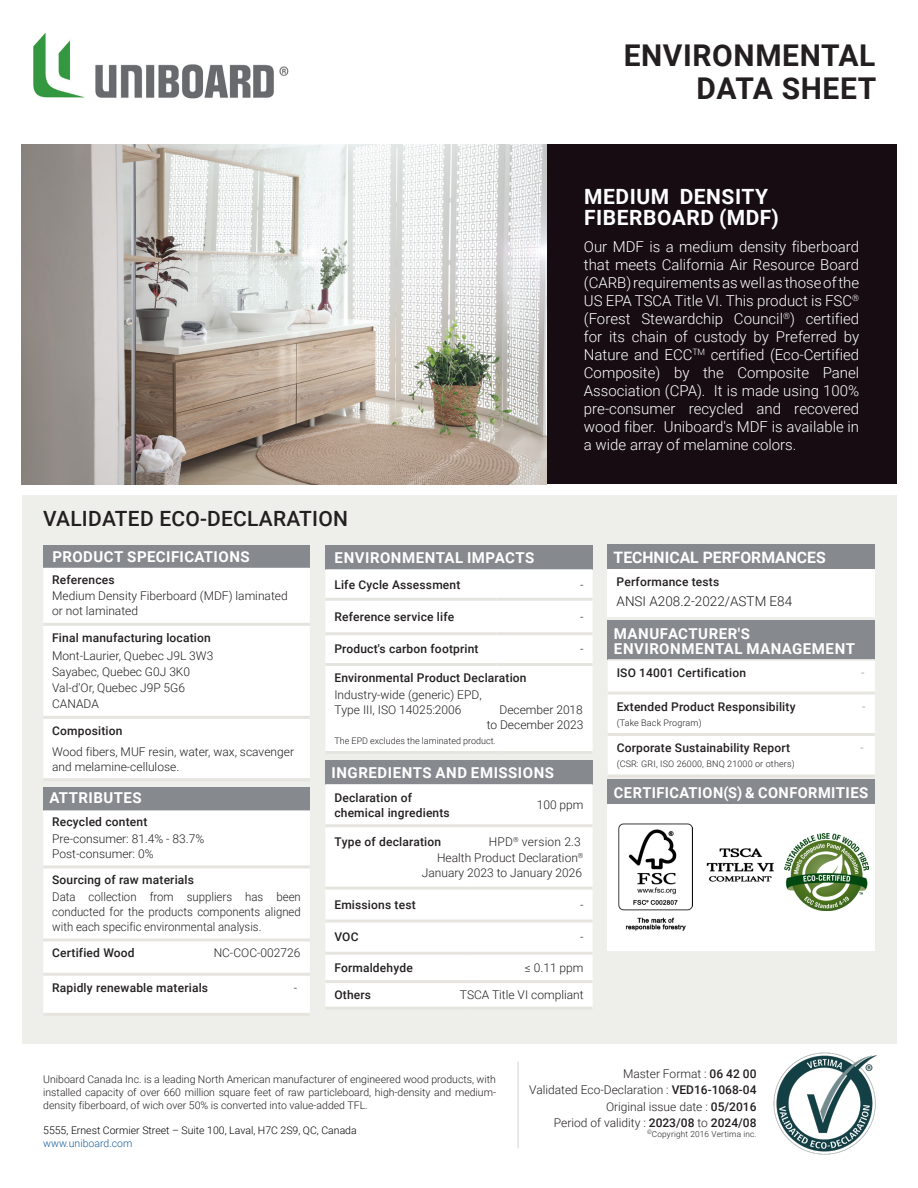
<style>
.page{position:relative;width:918px;height:1188px;background:#fff}
.page>*{position:absolute;margin:0;border:0;box-sizing:border-box;transform-origin:0 0}
.t1{font:700 30px/33px "Roboto";letter-spacing:.02em;color:#231f20;text-align:right}
.t2{font:700 21px/21px "Roboto";letter-spacing:.025em;color:#fff}
.t3{font:500 21px "Roboto";letter-spacing:.01em;color:#231f20}
.t4{font:700 15.75px "Roboto";color:#fff}
.t5{font:300 15px/18px "Roboto";color:#fff;text-align:justify}
.t6{font:700 15px/15px "Roboto";letter-spacing:.035em;color:#fff}
.t7{font:300 13.5px "Roboto";color:#231f20}
.t8{font:300 12px/15px "Roboto";color:#231f20}
.t9{font:500 12px/15px "Roboto";letter-spacing:.015em;color:#231f20}
.t10{font:300 12px/15px "Roboto";color:#231f20;text-align:justify;scale:.95 1}
.t11{font:100 12px "Roboto";color:#231f20}
.t12{font:300 10.5px/12.8px "Roboto";color:#231f20;text-align:justify}
.t13{font:300 10.5px "Roboto";color:#000}
.t14{font:300 10.5px "Roboto";color:#175d9e}
.t15{font:300 9px "Roboto";letter-spacing:.015em;color:#231f20}
.t16{font:300 8.25px "Roboto";letter-spacing:.02em;color:#231f20}
.s1{font-weight:500}
</style>
<div class="page">
<div style="left:22px;top:495px;width:874px;height:549px;background:#eeeeeb"></div>
<img style="left:773px;top:1052px;width:104px;height:103px">
<div style="left:546px;top:145px;width:351px;height:339px;background:#160c12"></div>
<div style="left:325px;top:545px;width:268px;height:24px;background:#868a8e"></div>
<div style="left:325px;top:569px;width:268px;height:182px;background:#fff"></div>
<hr style="left:325px;top:598px;width:172px;height:3px;background:#e6e4df">
<hr style="left:496px;top:598px;width:97px;height:3px;background:#e6e4df">
<hr style="left:325px;top:632px;width:172px;height:3px;background:#e6e4df">
<hr style="left:496px;top:632px;width:97px;height:3px;background:#e6e4df">
<hr style="left:325px;top:663px;width:172px;height:3px;background:#e6e4df">
<hr style="left:496px;top:663px;width:97px;height:3px;background:#e6e4df">
<hr style="left:325px;top:751px;width:172px;height:3px;background:#e6e4df">
<hr style="left:496px;top:751px;width:97px;height:3px;background:#e6e4df">
<div style="left:325px;top:760px;width:268px;height:24px;background:#868a8e"></div>
<div style="left:325px;top:784px;width:268px;height:222px;background:#fff"></div>
<hr style="left:325px;top:824px;width:145px;height:3px;background:#e6e4df">
<hr style="left:470px;top:824px;width:123px;height:3px;background:#e6e4df">
<hr style="left:325px;top:887px;width:145px;height:3px;background:#e6e4df">
<hr style="left:470px;top:887px;width:123px;height:3px;background:#e6e4df">
<hr style="left:325px;top:920px;width:145px;height:2px;background:#e6e4df">
<hr style="left:470px;top:920px;width:123px;height:2px;background:#e6e4df">
<hr style="left:325px;top:952px;width:145px;height:3px;background:#e6e4df">
<hr style="left:470px;top:952px;width:123px;height:3px;background:#e6e4df">
<hr style="left:325px;top:980px;width:145px;height:3px;background:#e6e4df">
<hr style="left:470px;top:980px;width:123px;height:3px;background:#e6e4df">
<hr style="left:325px;top:1007px;width:145px;height:3px;background:#e6e4df">
<hr style="left:470px;top:1007px;width:123px;height:3px;background:#e6e4df">
<div style="left:608px;top:621px;width:267px;height:39px;background:#868a8e"></div>
<div style="left:608px;top:661px;width:267px;height:113px;background:#fff"></div>
<hr style="left:608px;top:659px;width:267px;height:2px;background:#e6e4df">
<hr style="left:608px;top:691px;width:267px;height:3px;background:#e6e4df">
<hr style="left:608px;top:733px;width:267px;height:3px;background:#e6e4df">
<hr style="left:608px;top:775px;width:267px;height:3px;background:#e6e4df">
<div style="left:43px;top:545px;width:267px;height:23px;background:#868a8e"></div>
<div style="left:43px;top:568px;width:267px;height:210px;background:#fff"></div>
<hr style="left:43px;top:623px;width:267px;height:3px;background:#e6e4df">
<hr style="left:43px;top:716px;width:267px;height:3px;background:#e6e4df">
<hr style="left:43px;top:778px;width:267px;height:3px;background:#e6e4df">
<div style="left:43px;top:787px;width:267px;height:23px;background:#868a8e"></div>
<div style="left:43px;top:810px;width:267px;height:203px;background:#fff"></div>
<hr style="left:43px;top:865px;width:267px;height:3px;background:#e6e4df">
<hr style="left:43px;top:938px;width:267px;height:3px;background:#e6e4df">
<hr style="left:43px;top:973px;width:267px;height:3px;background:#e6e4df">
<hr style="left:43px;top:1013px;width:267px;height:3px;background:#e6e4df">
<div style="left:608px;top:779px;width:267px;height:25px;background:#868a8e"></div>
<div style="left:608px;top:804px;width:267px;height:146px;background:#fff"></div>
<hr style="left:518px;top:1062px;width:1px;height:86px;background:#d1d2d4">
<div style="left:608px;top:544px;width:267px;height:25px;background:#868a8e"></div>
<div style="left:608px;top:569px;width:267px;height:47px;background:#fff"></div>
<img style="left:33px;top:32px;width:256px;height:67px">
<img style="left:22px;top:145px;width:524px;height:339px">
<img style="left:618px;top:823px;width:75px;height:108px">
<img style="left:706px;top:848px;width:68px;height:34px">
<img style="left:785px;top:834px;width:84px;height:76px">
<h1 class="t1" style="left:624px;top:37px;width:254px">ENVIRONMENTAL<br>DATA SHEET</h1>
<h2 class="t2" style="left:584px;top:185px;width:196px">MEDIUM DENSITY<br>FIBERBOARD (MDF)</h2>
<p class="t5" style="left:584px;top:237px;width:277px">Our MDF is a medium density fiberboard that meets California Air Resource Board (CARB) requirements as well as those of the US EPA TSCA Title VI. This product is FSC<sup>® </sup>(Forest Stewardchip Council<sup>®</sup>) certified for its chain of custody by Preferred by Nature and ECC<sup>TM</sup> certified (Eco-Certified Composite) by the Composite Panel Association (CPA). It is made using 100% pre-consumer recycled and recovered wood fiber. Uniboard's MDF is available in a wide array of melamine colors.</p>
<h2 class="t3" style="left:43px;top:504px;width:306px">VALIDATED ECO-DECLARATION</h2>
<p class="t6" style="left:335px;top:550px;width:201px">ENVIRONMENTAL IMPACTS</p>
<p class="t9" style="left:334px;top:576px;width:128px">Life Cycle Assessment</p>
<p class="t8" style="left:580px;top:576px;width:5px">-</p>
<p class="t9" style="left:334px;top:609px;width:121px">Reference service life</p>
<p class="t8" style="left:580px;top:609px;width:5px">-</p>
<p class="t9" style="left:334px;top:641px;width:146px">Product's carbon footprint</p>
<p class="t8" style="left:580px;top:641px;width:5px">-</p>
<p class="t9" style="left:334px;top:670px;width:194px">Environmental Product Declaration</p>
<p class="t8" style="left:334px;top:686px;width:149px">Industry-wide (generic) EPD,<br>Type III, ISO 14025:2006</p>
<p class="t6" style="left:52px;top:548px;width:199px">PRODUCT SPECIFICATIONS</p>
<p class="t9" style="left:52px;top:572px;width:64px">References</p>
<p class="t8" style="left:52px;top:588px;width:237px">Medium Density Fiberboard (MDF) laminated or not laminated</p>
<p class="t9" style="left:52px;top:630px;width:160px">Final manufacturing location</p>
<p class="t8" style="left:52px;top:647px;width:163px;line-height:16.2px">Mont-Laurier, Quebec J9L 3W3<br>Sayabec, Quebec G0J 3K0<br>Val-d'Or, Quebec J9P 5G6<br>CANADA</p>
<p class="t9" style="left:52px;top:723px;width:72px">Composition</p>
<p class="t8" style="left:52px;top:743px;width:243px">Wood fibers, MUF resin, water, wax, scavenger and melamine-cellulose.</p>
<p class="t6" style="left:49px;top:790px;width:94px">ATTRIBUTES</p>
<p class="t9" style="left:52px;top:814px;width:97px">Recycled content</p>
<p class="t8" style="left:52px;top:831px;width:154px">Pre-consumer: 81.4% - 83.7%<br>Post-consumer: 0%</p>
<p class="t9" style="left:52px;top:872px;width:143px">Sourcing of raw materials</p>
<p class="t10" style="left:52px;top:889px;width:263px">Data collection from suppliers has been conducted for the products components aligned with each specific environmental analysis.</p>
<p class="t9" style="left:52px;top:945px;width:84px">Certified Wood</p>
<p class="t8" style="left:214px;top:945px;width:88px">NC-COC-002726</p>
<p class="t9" style="left:52px;top:980px;width:157px">Rapidly renewable materials</p>
<p class="t8" style="left:294px;top:980px;width:5px">-</p>
<p class="t8" style="left:487px;top:701px;width:98px;text-align:right">December 2018 to December 2023</p>
<p class="t15" style="left:334px;top:734px;width:163px">The EPD excludes the laminated product.</p>
<p class="t6" style="left:332px;top:765px;width:224px">INGREDIENTS AND EMISSIONS</p>
<p class="t9" style="left:334px;top:790px;width:117px">Declaration of chemical ingredients</p>
<p class="t8" style="left:537px;top:797px;width:48px">100 ppm</p>
<p class="t9" style="left:334px;top:833px;width:108px">Type of declaration</p>
<p class="t8" style="left:437px;top:833px;width:148px;line-height:16.2px;text-align:right">HPD<sup>®</sup> version 2.3<br>Health Product Declaration<sup>®</sup></p>
<p class="t8" style="left:422px;top:864px;width:162px">January 2023 to January 2026</p>
<p class="t9" style="left:334px;top:897px;width:83px">Emissions test</p>
<p class="t8" style="left:580px;top:897px;width:5px">-</p>
<p class="t9" style="left:334px;top:929px;width:26px">VOC</p>
<p class="t8" style="left:580px;top:929px;width:5px">-</p>
<p class="t9" style="left:334px;top:959px;width:80px">Formaldehyde</p>
<p class="t8" style="left:525px;top:959px;width:60px">≤ 0.11 ppm</p>
<p class="t9" style="left:334px;top:987px;width:38px">Others</p>
<p class="t8" style="left:460px;top:987px;width:125px">TSCA Title VI compliant</p>
<h3 class="t4" style="left:614px;top:546px;width:214px">TECHNICAL PERFORMANCES</h3>
<p class="t9" style="left:617px;top:574px;width:104px">Performance tests</p>
<p class="t7" style="left:617px;top:592px;width:177px">ANSI A208.2-2022/ASTM E84</p>
<p class="t6" style="left:614px;top:625px;width:243px">MANUFACTURER'S<br>ENVIRONMENTAL MANAGEMENT</p>
<p class="t9" style="left:617px;top:665px;width:131px">ISO 14001 Certification</p>
<p class="t11" style="left:861px;top:665px;width:5px">-</p>
<p class="t9" style="left:617px;top:698px;width:180px">Extended Product Responsibility</p>
<p class="t11" style="left:862px;top:698px;width:5px">-</p>
<p class="t15" style="left:617px;top:716px;width:86px">(Take Back Program)</p>
<p class="t9" style="left:617px;top:740px;width:175px">Corporate Sustainability Report</p>
<p class="t11" style="left:860px;top:739px;width:5px">-</p>
<p class="t15" style="left:617px;top:758px;width:179px">(CSR: GRI, ISO 26000, BNQ 21000 or others)</p>
<p class="t6" style="left:614px;top:785px;width:256px">CERTIFICATION(S) &amp; CONFORMITIES</p>
<p class="t12" style="left:43px;top:1073px;width:454px">Uniboard Canada Inc. is a leading North American manufacturer of engineered wood products, with installed capacity of over 660 million square feet of raw particleboard, high-density and medium&shy;density fiberboard, of wich over 50% is converted into value-added TFL.</p>
<p class="t13" style="left:43px;top:1123px;width:315px">5555, Ernest Cormier Street – Suite 100, Laval, H7C 2S9, QC, Canada</p>
<p class="t14" style="left:43px;top:1136px;width:91px">www.uniboard.com</p>
<p class="t8" style="left:529px;top:1065px;width:229px;line-height:16.5px;text-align:right">Master Format : <span class="s1">06 42 00<br></span>Validated Eco-Declaration : <span class="s1">VED16-1068-04<br></span>Original issue date : <span class="s1">05/2016<br></span>Period of validity : <span class="s1">2023/08</span> to <span class="s1">2024/08</span></p>
<p class="t16" style="left:647px;top:1129px;width:111px"><sup>©</sup>Copyright 2016 Vertima inc.</p>
</div>
